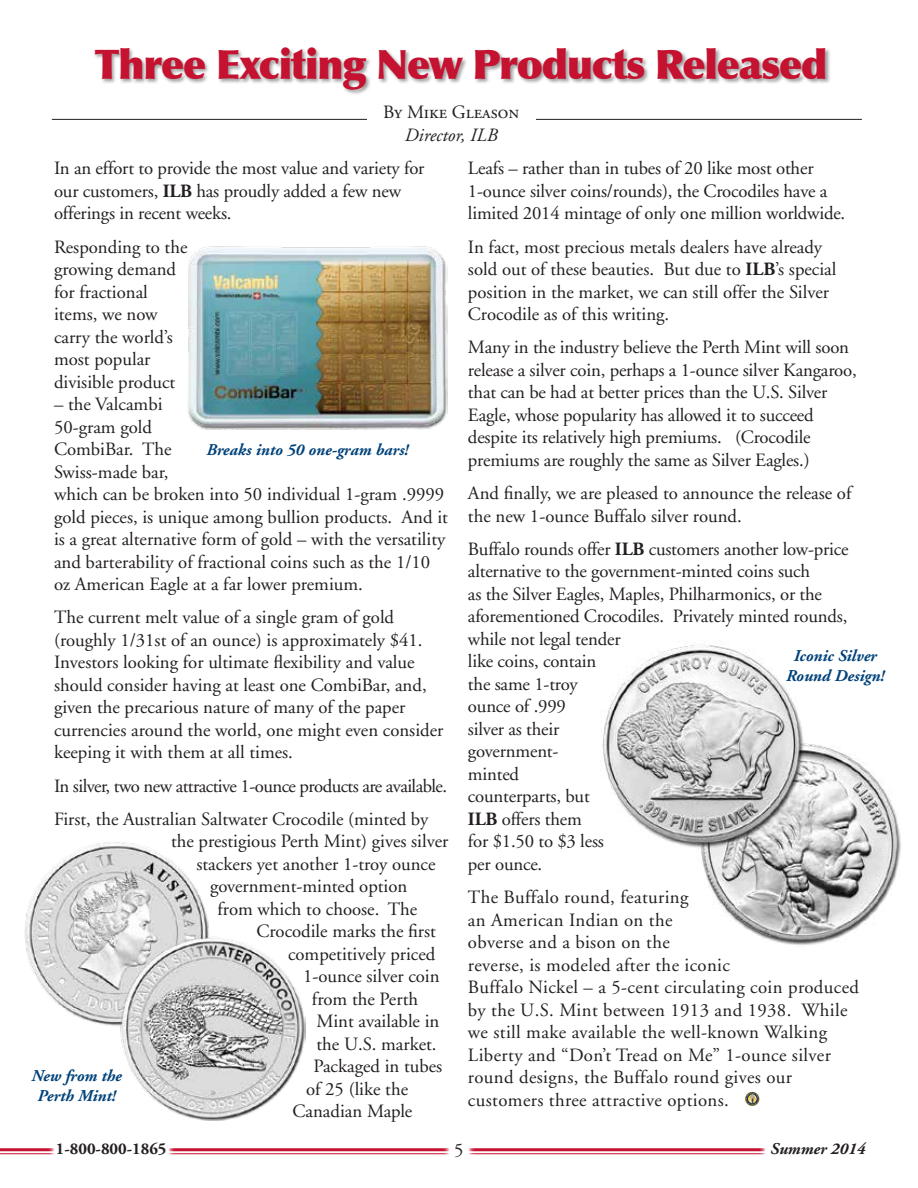
<style>
.page{position:relative;width:918px;height:1188px;background:#fff}
.page>*{position:absolute;margin:0;border:0;box-sizing:border-box;transform-origin:0 0}
.t1{font:900 40.5px "Optima";letter-spacing:-.03em;color:#c41230}
.t2{font:18.75px/22.5px "Adobe Garamond";color:#231f20}
.t3{font:18.75px/22.5px "Adobe Garamond";letter-spacing:.02em;color:#231f20}
.t4{font:18.75px/33.3px "Adobe Garamond";letter-spacing:-.03em;color:#231f20}
.t5{font:18.75px "Adobe Garamond Regular SC";color:#231f20}
.t6{font:italic 18.75px "Adobe Garamond";color:#231f20}
.t7{font:italic 700 16.5px/19.5px "Adobe Garamond";color:#00427a;text-align:center}
.t8{font:700 16.5px "Adobe Garamond";color:#231f20}
.t9{font:italic 700 16.5px "Adobe Garamond";color:#231f20}
.s1{font-weight:700}
</style>
<div class="page">
<hr style="left:0;top:1148px;width:779px;height:3px;background:#c41230">
<hr style="left:0;top:1153px;width:779px;height:1px;background:#c41230">
<div style="left:443px;top:1136px;width:32px;height:26px;background:#fff"></div>
<div style="left:48px;top:1142px;width:127px;height:20px;background:#fff"></div>
<div style="left:759px;top:1142px;width:106px;height:28px;background:#fff"></div>
<div style="left:746px;top:1092px;width:13px;height:13px;border:1px solid #183058;border-radius:50%"></div>
<svg style="left:746px;top:1093px;width:13px;height:12px"></svg>
<div style="left:94px;top:47px;width:737px;height:49px;background:#231f20;opacity:.45"></div>
<hr style="left:52px;top:119px;width:810px;height:1px;background:#231f20">
<div style="left:367px;top:103px;width:169px;height:45px;background:#fff"></div>
<img style="left:24px;top:842px;width:281px;height:279px">
<img style="left:602px;top:640px;width:299px;height:305px">
<img style="left:188px;top:246px;width:260px;height:184px">
<h1 class="t1" style="left:95px;top:41px;width:734px">Three Exciting New Products Released</h1>
<p class="t5" style="left:383px;top:102px;width:138px">By Mike Gleason</p>
<p class="t6" style="left:405px;top:125px;width:95px">Director, ILB</p>
<p class="t2" style="left:54px;top:158px;width:372px">In an effort to provide the most value and variety for our customers, <span class="s1">ILB</span> has proudly added a few new offerings in recent weeks.</p>
<p class="t2" style="left:54px;top:236px;width:135px">Responding to the growing demand for fractional items, we now carry the world’s most popular divisible product</p>
<p class="t2" style="left:54px;top:393px;width:395px">– the Valcambi<br>50-gram gold<br>CombiBar. The<br>Swiss-made bar,<br>which can be broken into 50 individual 1-gram .9999 gold pieces, is unique among bullion products. And it is a great alternative form of gold – with the versatility and barterability of fractional coins such as the 1/10 oz American Eagle at a far lower premium.</p>
<p class="t2" style="left:54px;top:607px;width:391px">The current melt value of a single gram of gold (roughly 1/31st of an ounce) is approximately $41.<br>Investors looking for ultimate flexibility and value should consider having at least one CombiBar, and, given the precarious nature of many of the paper currencies around the world, one might even consider keeping it with them at all times.</p>
<p class="t4" style="left:54px;top:770px;width:395px">In silver, two new attractive 1-ounce products are available.<br>First, the Australian Saltwater Crocodile (minted by</p>
<p class="t2" style="left:171px;top:831px;width:279px">the prestigious Perth Mint) gives silver</p>
<p class="t2" style="left:196px;top:853px;width:241px">stackers yet another 1-troy ounce</p>
<p class="t2" style="left:210px;top:876px;width:199px">government-minted option</p>
<p class="t2" style="left:218px;top:898px;width:201px">from which to choose. The</p>
<p class="t2" style="left:256px;top:921px;width:181px">Crocodile marks the first</p>
<p class="t2" style="left:288px;top:943px;width:149px">competitively priced</p>
<p class="t2" style="left:303px;top:966px;width:138px">1-ounce silver coin</p>
<p class="t2" style="left:312px;top:988px;width:108px">from the Perth</p>
<p class="t2" style="left:316px;top:1011px;width:124px">Mint available in</p>
<p class="t2" style="left:316px;top:1033px;width:122px">the U.S. market.</p>
<p class="t2" style="left:313px;top:1056px;width:130px">Packaged in tubes</p>
<p class="t2" style="left:306px;top:1078px;width:104px">of 25 (like the</p>
<p class="t2" style="left:292px;top:1101px;width:121px">Canadian Maple</p>
<p class="t7" style="left:206px;top:440px;width:204px">Breaks into 50 one-gram bars!</p>
<p class="t7" style="left:32px;top:1067px;width:92px">New from the<br>Perth Mint!</p>
<p class="t2" style="left:468px;top:158px;width:379px">Leafs – rather than in tubes of 20 like most other<br>1-ounce silver coins/rounds), the Crocodiles have a limited 2014 mintage of only one million worldwide.</p>
<p class="t2" style="left:468px;top:236px;width:370px">In fact, most precious metals dealers have already sold out of these beauties. But due to <span class="s1">ILB</span>’s special position in the market, we can still offer the Silver Crocodile as of this writing.</p>
<p class="t2" style="left:468px;top:337px;width:390px">Many in the industry believe the Perth Mint will soon release a silver coin, perhaps a 1-ounce silver Kangaroo, that can be had at better prices than the U.S. Silver Eagle, whose popularity has allowed it to succeed despite its relatively high premiums. (Crocodile premiums are roughly the same as Silver Eagles.)</p>
<p class="t2" style="left:468px;top:482px;width:385px">And finally, we are pleased to announce the release of the new 1-ounce Buffalo silver round.</p>
<p class="t2" style="left:468px;top:538px;width:382px">Buffalo rounds offer <span class="s1">ILB</span> customers another low-price alternative to the government-minted coins such<br>as the Silver Eagles, Maples, Philharmonics, or the aforementioned Crocodiles. Privately minted rounds, while not legal tender<br>like coins, contain<br>the same 1-troy<br>ounce of .999<br>silver as their<br>government-<br>minted<br>counterparts, but<br><span class="s1">ILB</span> offers them<br>for $1.50 to $3 less<br>per ounce.</p>
<p class="t3" style="left:468px;top:887px;width:393px">The Buffalo round, featuring<br>an American Indian on the<br>obverse and a bison on the<br>reverse, is modeled after the iconic<br>Buffalo Nickel – a 5-cent circulating coin produced by the U.S. Mint between 1913 and 1938. While we still make available the well-known Walking Liberty and “Don’t Tread on Me” 1-ounce silver round designs, the Buffalo round gives our customers three attractive options.</p>
<p class="t7" style="left:786px;top:647px;width:100px">Iconic Silver<br>Round Design!</p>
<p class="t8" style="left:56px;top:1140px;width:112px">1-800-800-1865</p>
<p class="t2" style="left:454px;top:1139px;width:11px">5</p>
<p class="t9" style="left:770px;top:1140px;width:96px">Summer 2014</p>
</div>
